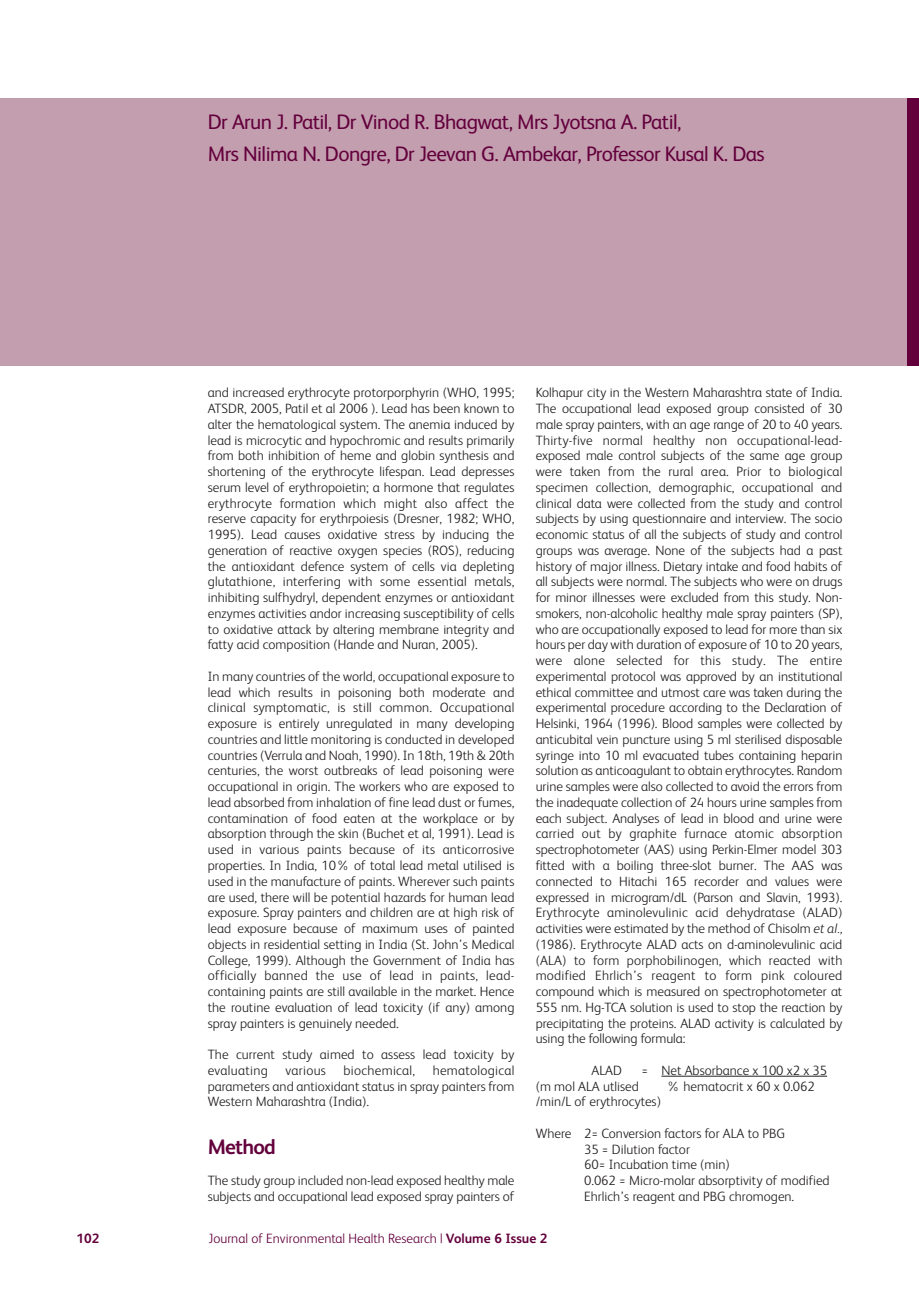
<style>
.page{position:relative;width:919px;height:1289px;background:#fff}
.page>*{position:absolute;margin:0;border:0;box-sizing:border-box;transform-origin:0 0}
.t1{font:21px/31.5px "FS Albert";letter-spacing:-.03em;color:#63003c}
.t2{font:700 21px "FS Albert";letter-spacing:-.04em;color:#63003c}
.t3{font:300 13.5px/15.8px "FS Albert";color:#231f20;text-align:justify}
.t4{font:300 13.5px "FS Albert";color:#63003c}
.t5{font:300 13.5px "FS Albert";letter-spacing:.02em;color:#231f20}
.t6{font:700 13.5px "FS Albert";color:#63003c}
.s1{font-style:italic}
.s2{font-weight:700}
</style>
<div class="page">
<div style="left:906px;top:98px;width:12px;height:268px;background:#63003c"></div>
<div style="left:0;top:98px;width:906px;height:268px;background:#c39eaf"></div>
<hr style="left:661px;top:1075px;width:166px;height:1px;background:#231f20">
<h1 class="t1" style="left:208px;top:109px;width:558px">Dr Arun J. Patil, Dr Vinod R. Bhagwat, Mrs Jyotsna A. Patil,<br>Mrs Nilima N. Dongre, Dr Jeevan G. Ambekar, Professor Kusal K. Das</h1>
<p class="t3" style="left:208px;top:386px;width:308px">and increased erythrocyte protorporphyrin (WHO, 1995; ATSDR, 2005, Patil et al 2006 ). Lead has been known to alter the hematological system. The anemia induced by lead is microcytic and hypochromic and results primarily from both inhibition of heme and globin synthesis and shortening of the erythrocyte lifespan. Lead depresses serum level of erythropoietin; a hormone that regulates erythrocyte formation which might also affect the reserve capacity for erythrpoiesis (Dresner, 1982; WHO, 1995). Lead causes oxidative stress by inducing the generation of reactive oxygen species (ROS), reducing the antioxidant defence system of cells via depleting glutathione, interfering with some essential metals, inhibiting sulfhydryl, dependent enzymes or antioxidant enzymes activities andor increasing susceptibility of cells to oxidative attack by altering membrane integrity and fatty acid composition (Hande and Nuran, 2005).</p>
<p class="t3" style="left:208px;top:669px;width:308px">In many countries of the world, occupational exposure to lead which results in poisoning both moderate and clinical symptomatic, is still common. Occupational exposure is entirely unregulated in many developing countries and little monitoring is conducted in developed countries (Verrula and Noah, 1990). In 18th, 19th &amp; 20th centuries, the worst outbreaks of lead poisoning were occupational in origin. The workers who are exposed to lead absorbed from inhalation of fine lead dust or fumes, contamination of food eaten at the workplace or by absorption through the skin (Buchet et al, 1991). Lead is used in various paints because of its anticorrosive properties. In India, 10% of total lead metal utilised is used in the manufacture of paints. Wherever such paints are used, there will be potential hazards for human lead exposure. Spray painters and children are at high risk of lead exposure because of maximum uses of painted objects in residential setting in India (St. John’s Medical College, 1999). Although the Government of India has officially banned the use of lead in paints, lead&shy;containing paints are still available in the market. Hence the routine evaluation of lead toxicity (if any) among spray painters is genuinely needed.</p>
<p class="t3" style="left:208px;top:1047px;width:308px">The current study aimed to assess lead toxicity by evaluating</p>
<p class="t3" style="left:208px;top:1063px;width:308px;text-indent:225px">hematological parameters and antioxidant status in spray painters from Western Maharashtra (India).</p>
<h1 class="t2" style="left:208px;top:1139px;width:70px">Method</h1>
<p class="t3" style="left:208px;top:1173px;width:308px">The study group included non-lead exposed healthy male subjects and occupational lead exposed spray painters of</p>
<p class="t5" style="left:285px;top:1065px;width:42px">various</p>
<p class="t5" style="left:343px;top:1065px;width:73px">biochemical,</p>
<p class="t3" style="left:535px;top:386px;width:308px">Kolhapur city in the Western Maharashtra state of India.<br>The occupational lead exposed group consisted of 30 male spray painters, with an age range of 20 to 40 years.<br>Thirty-five normal healthy non occupational-lead&shy;exposed male control subjects of the same age group were taken from the rural area. Prior to biological specimen collection, demographic, occupational and clinical data were collected from the study and control subjects by using questionnaire and interview. The socio economic status of all the subjects of study and control groups was average. None of the subjects had a past history of major illness. Dietary intake and food habits of all subjects were normal. The subjects who were on drugs for minor illnesses were excluded from this study. Non&shy;smokers, non-alcoholic healthy male spray painters (SP), who are occupationally exposed to lead for more than six hours per day with duration of exposure of 10 to 20 years, were alone selected for this study. The entire experimental protocol was approved by an institutional ethical committee and utmost care was taken during the experimental procedure according to the Declaration of Helsinki, 1964 (1996). Blood samples were collected by anticubital vein puncture using 5 ml sterilised disposable syringe into 10 ml evacuated tubes containing heparin solution as anticoagulant to obtain erythrocytes. Random urine samples were also collected to avoid the errors from the inadequate collection of 24 hours urine samples from each subject. Analyses of lead in blood and urine were carried out by graphite furnace atomic absorption spectrophotometer (AAS) using Perkin-Elmer model 303 fitted with a boiling three-slot burner. The AAS was connected to Hitachi 165 recorder and values were expressed in microgram/dL (Parson and Slavin, 1993).<br>Erythrocyte aminolevulinic acid dehydratase (ALAD) activities were estimated by the method of Chisolm <span class="s1">et al., </span>(1986). Erythrocyte ALAD acts on d-aminolevulinic acid (ALA) to form porphobilinogen, which reacted with modified Ehrlich’s reagent to form pink coloured compound which is measured on spectrophotometer at 555 nm. Hg-TCA solution is used to stop the reaction by precipitating the proteins. ALAD activity is calculated by using the following formula:</p>
<p class="t3" style="left:591px;top:1063px;width:32px">ALAD</p>
<p class="t3" style="left:641px;top:1063px;width:187px">= Net Absorbance x 100 x2 x 35</p>
<p class="t3" style="left:535px;top:1079px;width:105px">(m mol ALA utlised</p>
<p class="t3" style="left:666px;top:1079px;width:150px">% hematocrit x 60 x 0.062</p>
<p class="t3" style="left:535px;top:1095px;width:127px">/min/L of erythrocytes)</p>
<p class="t3" style="left:584px;top:1126px;width:247px;text-align:left;text-indent:-48px">Where 2= Conversion factors for ALA to PBG<br>35 = Dilution factor<br>60= Incubation time (min)<br>0.062 = Micro-molar absorptivity of modified Ehrlich’s reagent and PBG chromogen.</p>
<p class="t6" style="left:77px;top:1233px;width:24px">102</p>
<p class="t4" style="left:208px;top:1233px;width:340px">Journal of Environmental Health Research | <span class="s2">Volume 6 Issue 2</span></p>
</div>
